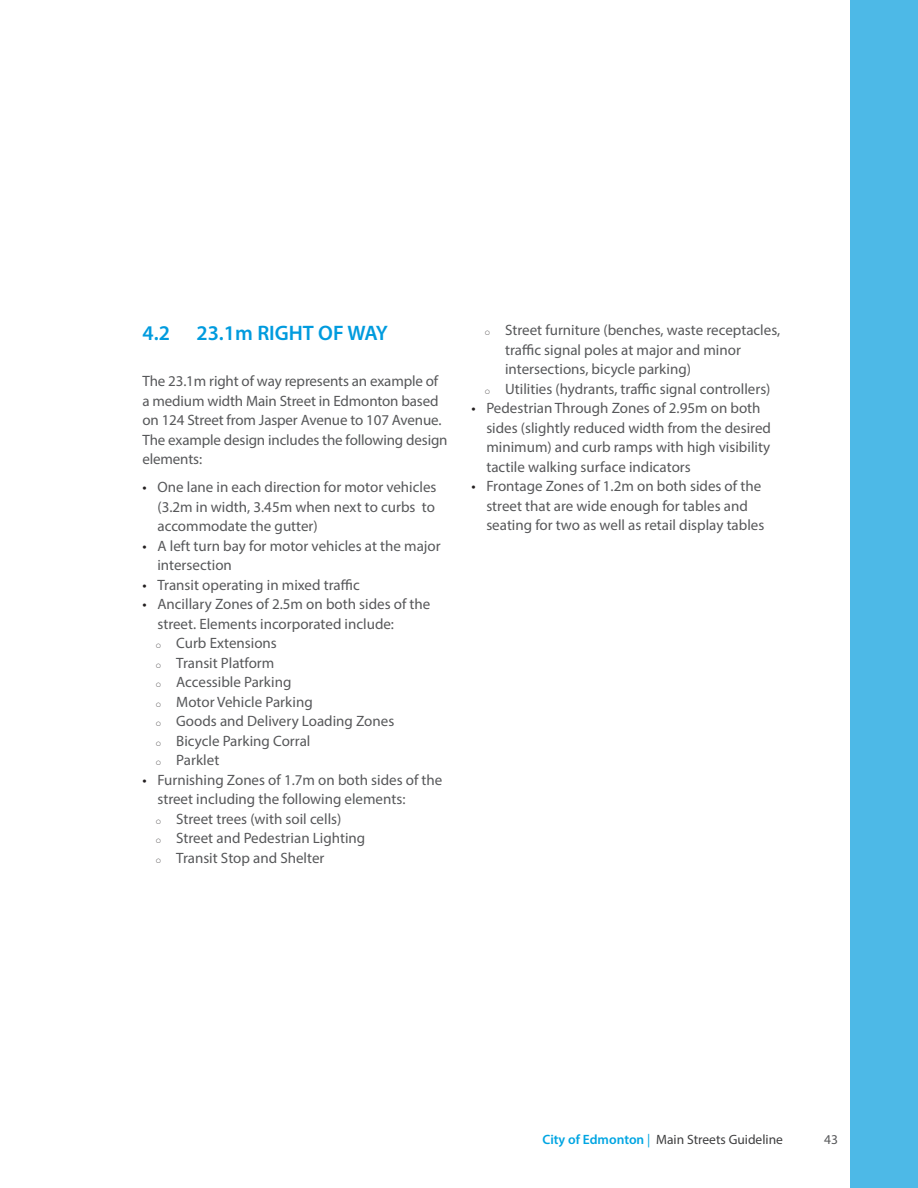
<style>
.page{position:relative;width:918px;height:1188px;background:#fff}
.page>*{position:absolute;margin:0;border:0;box-sizing:border-box;transform-origin:0 0}
.Heading_Style_1{font:600 21px "Myriad Pro";color:#009bde}
.Body{font:15px/19.5px "Myriad Pro";color:#57585a}
.t1{font:13.5px "Myriad Pro";color:#3e3e3f}
.t2{font:13.5px "Myriad Pro";color:#57585a}
.s1{color:#231f20}
.s2{font-weight:600;color:#00a5e2}
.s3{color:#00a5e2}
</style>
<div class="page">
<div style="left:851px;top:0;width:67px;height:1188px;background:#4db9e7"></div>
<p class="Heading_Style_1" style="left:142px;top:319px;width:29px">4.2</p>
<p class="Heading_Style_1" style="left:196px;top:319px;width:193px">23.1m RIGHT OF WAY</p>
<p class="Body" style="left:142px;top:371px;width:307px">The 23.1m right of way represents an example of a medium width Main Street in Edmonton based on 124 Street from Jasper Avenue to 107 Avenue.<br>The example design includes the following design elements:</p>
<p class="Body" style="left:157px;top:477px;width:281px;text-align:justify;text-indent:-15px"><span class="s1">•</span> One lane in each direction for motor vehicles (3.2m in width, 3.45m when next to curbs to accommodate the gutter)</p>
<p class="Body" style="left:157px;top:536px;width:285px;text-indent:-15px"><span class="s1">•</span> A left turn bay for motor vehicles at the major intersection</p>
<p class="Body" style="left:142px;top:575px;width:219px"><span class="s1">•</span> Transit operating in mixed traffic</p>
<p class="Body" style="left:157px;top:594px;width:274px;text-indent:-15px"><span class="s1">•</span> Ancillary Zones of 2.5m on both sides of the street. Elements incorporated include:</p>
<p class="Body" style="left:176px;top:633px;width:102px">Curb Extensions</p>
<p class="Body" style="left:176px;top:653px;width:100px">Transit Platform</p>
<p class="Body" style="left:176px;top:672px;width:117px">Accessible Parking</p>
<p class="Body" style="left:176px;top:692px;width:138px">Motor Vehicle Parking</p>
<p class="Body" style="left:176px;top:711px;width:220px">Goods and Delivery Loading Zones</p>
<p class="Body" style="left:176px;top:731px;width:136px">Bicycle Parking Corral</p>
<p class="Body" style="left:176px;top:750px;width:45px">Parklet</p>
<p class="Body" style="left:157px;top:770px;width:286px;text-indent:-15px"><span class="s1">•</span> Furnishing Zones of 1.7m on both sides of the street including the following elements:</p>
<p class="Body" style="left:176px;top:809px;width:167px">Street trees (with soil cells)</p>
<p class="Body" style="left:176px;top:828px;width:191px">Street and Pedestrian Lighting</p>
<p class="Body" style="left:176px;top:848px;width:150px">Transit Stop and Shelter</p>
<p class="Body" style="left:505px;top:320px;width:277px">Street furniture (benches, waste receptacles, traffic signal poles at major and minor intersections, bicycle parking)</p>
<p class="Body" style="left:505px;top:379px;width:267px">Utilities (hydrants, traffic signal controllers)</p>
<p class="Body" style="left:486px;top:398px;width:286px;text-indent:-15px"><span class="s1">•</span> Pedestrian Through Zones of 2.95m on both sides (slightly reduced width from the desired minimum) and curb ramps with high visibility tactile walking surface indicators</p>
<p class="Body" style="left:486px;top:476px;width:280px;text-indent:-15px"><span class="s1">•</span> Frontage Zones of 1.2m on both sides of the street that are wide enough for tables and seating for two as well as retail display tables</p>
<p class="t1" style="left:542px;top:1131px;width:242px"><span class="s2">City of Edmonton</span> <span class="s3">|</span> Main Streets Guideline</p>
<p class="t2" style="left:824px;top:1131px;width:15px">43</p>
</div>
